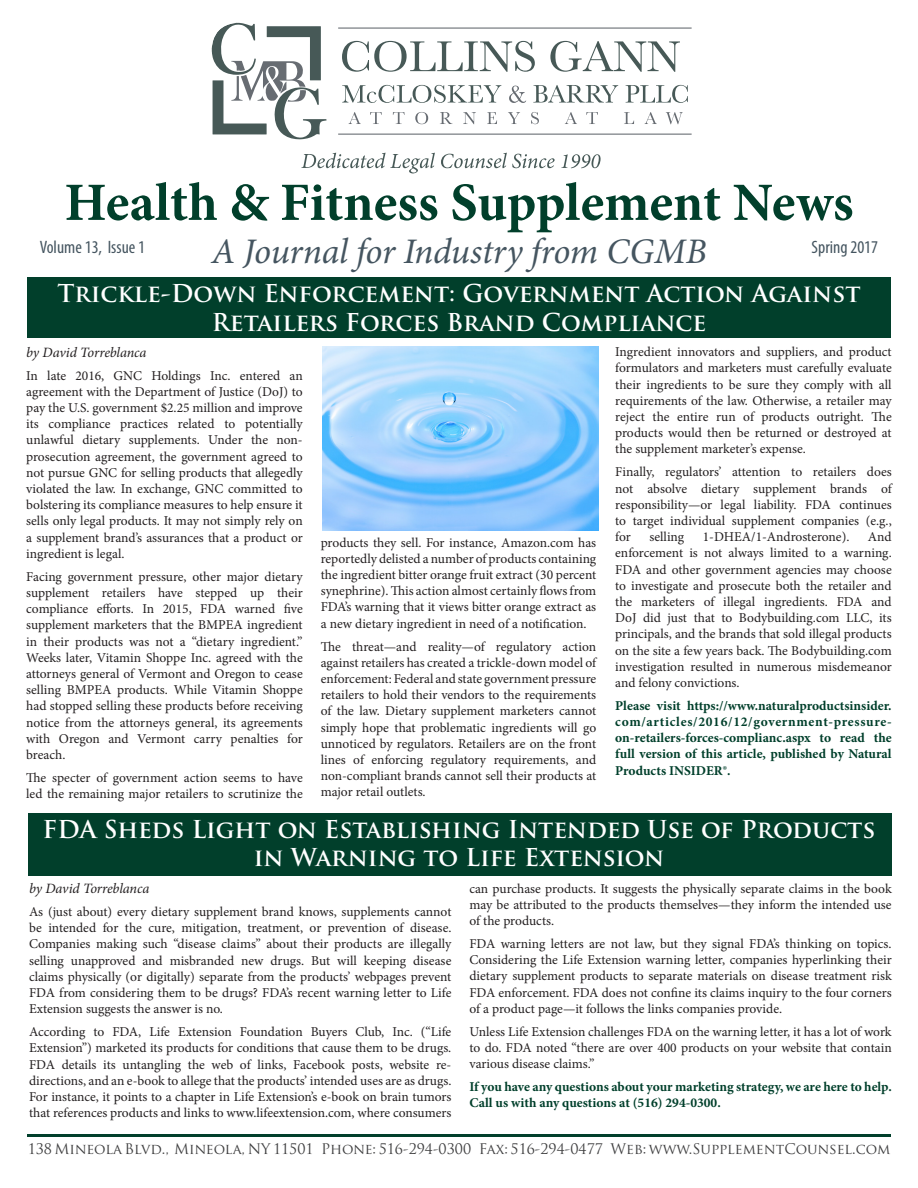
<style>
.page{position:relative;width:918px;height:1188px;background:#fff}
.page>*{position:absolute;margin:0;border:0;box-sizing:border-box;transform-origin:0 0}
.t1{font:700 54px "Minion Pro";letter-spacing:-.005em;color:#013f2b}
.t2{font:italic 36px "Minion Pro";letter-spacing:-.01em;color:#455560}
.t3{font:700 24px/28.8px "Trajan Pro";color:#fff;text-align:center}
.t4{font:condensed 18px "Myriad Pro";color:#455560}
.t5{font:14.25px "Trajan Pro";color:#3e3e3f}
.Paragraph_Style_1{font:italic 14.25px "Minion Pro";letter-spacing:-.01em;color:#231f20}
.Paragraph_Style_1-2{font:13.5px/16.2px "Minion Pro";color:#231f20;text-align:justify}
.Paragraph_Style_1-3{font:700 13.5px/16.2px "Minion Pro";color:#013f2b;text-align:justify}
</style>
<div class="page">
<div style="left:28px;top:814px;width:864px;height:62px;background:#013f2b"></div>
<div style="left:27px;top:277px;width:864px;height:61px;background:#013f2b"></div>
<hr style="left:27px;top:1134px;width:864px;height:3px;background:#013f2b">
<svg style="left:342px;top:41px;width:193px;height:31px"></svg>
<svg style="left:550px;top:41px;width:130px;height:31px"></svg>
<svg style="left:342px;top:85px;width:159px;height:18px"></svg>
<svg style="left:509px;top:86px;width:17px;height:17px"></svg>
<svg style="left:533px;top:85px;width:85px;height:18px"></svg>
<svg style="left:626px;top:85px;width:62px;height:18px"></svg>
<svg style="left:349px;top:112px;width:12px;height:12px"></svg>
<svg style="left:370px;top:112px;width:12px;height:12px"></svg>
<svg style="left:393px;top:112px;width:12px;height:12px"></svg>
<svg style="left:415px;top:112px;width:13px;height:12px"></svg>
<svg style="left:440px;top:112px;width:12px;height:12px"></svg>
<svg style="left:463px;top:112px;width:13px;height:12px"></svg>
<svg style="left:487px;top:112px;width:10px;height:12px"></svg>
<svg style="left:508px;top:112px;width:12px;height:12px"></svg>
<svg style="left:531px;top:112px;width:8px;height:12px"></svg>
<svg style="left:565px;top:112px;width:12px;height:12px"></svg>
<svg style="left:586px;top:112px;width:12px;height:12px"></svg>
<svg style="left:624px;top:112px;width:10px;height:12px"></svg>
<svg style="left:645px;top:112px;width:12px;height:12px"></svg>
<svg style="left:666px;top:112px;width:17px;height:12px"></svg>
<hr style="left:338px;top:28px;width:354px;height:1px;background:#676c72">
<hr style="left:338px;top:134px;width:354px;height:1px;background:#676c72">
<svg style="left:212px;top:23px;width:114px;height:117px"></svg>
<svg style="left:301px;top:153px;width:134px;height:20px"></svg>
<svg style="left:441px;top:153px;width:114px;height:15px"></svg>
<svg style="left:561px;top:154px;width:40px;height:14px"></svg>
<img style="left:322px;top:346px;width:277px;height:184px">
<p class="t1" style="left:64px;top:165px;width:791px">Health &amp; Fitness Supplement News</p>
<p class="t4" style="left:40px;top:236px;width:107px">Volume 13, Issue 1</p>
<p class="t2" style="left:211px;top:227px;width:497px">A Journal for Industry from CGMB</p>
<p class="t4" style="left:812px;top:236px;width:68px">Spring 2017</p>
<p class="t3" style="left:57px;top:279px;width:805px">Trickle-Down Enforcement: Government Action Against<br>Retailers Forces Brand Compliance</p>
<p class="Paragraph_Style_1" style="left:26px;top:342px;width:122px">by David Torreblanca</p>
<p class="Paragraph_Style_1-2" style="left:26px;top:367px;width:278px">In late 2016, GNC Holdings Inc. entered an agreement with the Department of Justice (DoJ) to pay the U.S. government $2.25 million and improve its compliance practices related to potentially unlawful dietary supplements. Under the non&shy;prosecution agreement, the government agreed to not pursue GNC for selling products that allegedly violated the law. In exchange, GNC committed to bolstering its compliance measures to help ensure it sells only legal products. It may not simply rely on a supplement brand’s assurances that a product or ingredient is legal.</p>
<p class="Paragraph_Style_1-2" style="left:26px;top:568px;width:278px">Facing government pressure, other major dietary supplement retailers have stepped up their compliance efforts. In 2015, FDA warned five supplement marketers that the BMPEA ingredient in their products was not a “dietary ingredient.” Weeks later, Vitamin Shoppe Inc. agreed with the attorneys general of Vermont and Oregon to cease selling BMPEA products. While Vitamin Shoppe had stopped selling these products before receiving notice from the attorneys general, its agreements with Oregon and Vermont carry penalties for breach.</p>
<p class="Paragraph_Style_1-2" style="left:26px;top:770px;width:278px">The specter of government action seems to have led the remaining major retailers to scrutinize the</p>
<p class="Paragraph_Style_1-2" style="left:321px;top:534px;width:277px">products they sell. For instance, Amazon.com has reportedly delisted a number of products containing the ingredient bitter orange fruit extract (30 percent synephrine). This action almost certainly flows from FDA’s warning that it views bitter orange extract as a new dietary ingredient in need of a notification.</p>
<p class="Paragraph_Style_1-2" style="left:321px;top:638px;width:277px">The threat—and reality—of regulatory action against retailers has created a trickle-down model of enforcement: Federal and state government pressure retailers to hold their vendors to the requirements of the law. Dietary supplement marketers cannot simply hope that problematic ingredients will go unnoticed by regulators. Retailers are on the front lines of enforcing regulatory requirements, and non-compliant brands cannot sell their products at major retail outlets.</p>
<p class="Paragraph_Style_1-2" style="left:615px;top:344px;width:278px">Ingredient innovators and suppliers, and product formulators and marketers must carefully evaluate their ingredients to be sure they comply with all requirements of the law. Otherwise, a retailer may reject the entire run of products outright. The products would then be returned or destroyed at the supplement marketer’s expense.</p>
<p class="Paragraph_Style_1-2" style="left:615px;top:464px;width:278px">Finally, regulators’ attention to retailers does not absolve dietary supplement brands of responsibility—or legal liability. FDA continues to target individual supplement companies (e.g., for</p>
<p class="Paragraph_Style_1-2" style="left:615px;top:529px;width:278px;text-indent:253px">And enforcement is not always limited to a warning.<br>FDA and other government agencies may choose to investigate and prosecute both the retailer and the marketers of illegal ingredients. FDA and DoJ did just that to Bodybuilding.com LLC, its principals, and the brands that sold illegal products on the site a few years back. The Bodybuilding.com investigation resulted in numerous misdemeanor and felony convictions.</p>
<p class="Paragraph_Style_1-3" style="left:615px;top:697px;width:278px">Please visit https://www.naturalproductsinsider. com/articles/2016/12/government-pressure&shy;on-retailers-forces-complianc.aspx to read the full version of this article, published by Natural Products INSIDER®.</p>
<p class="Paragraph_Style_1-2" style="left:649px;top:529px;width:36px">selling</p>
<p class="Paragraph_Style_1-2" style="left:703px;top:529px;width:148px">1-DHEA/1-Androsterone).</p>
<p class="t3" style="left:43px;top:815px;width:834px">FDA Sheds Light on Establishing Intended Use of Products in Warning to Life Extension</p>
<p class="Paragraph_Style_1" style="left:29px;top:879px;width:122px">by David Torreblanca</p>
<p class="Paragraph_Style_1-2" style="left:29px;top:904px;width:424px">As (just about) every dietary supplement brand knows, supplements cannot be intended for the cure, mitigation, treatment, or prevention of disease.<br>Companies making such “disease claims” about their products are illegally selling unapproved and misbranded new drugs. But will keeping disease claims physically (or digitally) separate from the products’ webpages prevent FDA from considering them to be drugs? FDA’s recent warning letter to Life Extension suggests the answer is no.</p>
<p class="Paragraph_Style_1-2" style="left:29px;top:1024px;width:424px">According to FDA, Life Extension Foundation Buyers Club, Inc. (“Life Extension”) marketed its products for conditions that cause them to be drugs.<br>FDA details its untangling the web of links, Facebook posts, website re&shy;directions, and an e-book to allege that the products’ intended uses are as drugs.<br>For instance, it points to a chapter in Life Extension’s e-book on brain tumors that references products and links to www.lifeextension.com, where consumers</p>
<p class="Paragraph_Style_1-2" style="left:469px;top:880px;width:424px">can purchase products. It suggests the physically separate claims in the book may be attributed to the products themselves—they inform the intended use of the products.</p>
<p class="Paragraph_Style_1-2" style="left:469px;top:936px;width:424px">FDA warning letters are not law, but they signal FDA’s thinking on topics.<br>Considering the Life Extension warning letter, companies hyperlinking their dietary supplement products to separate materials on disease treatment risk FDA enforcement. FDA does not confine its claims inquiry to the four corners of a product page—it follows the links companies provide.</p>
<p class="Paragraph_Style_1-2" style="left:469px;top:1023px;width:424px">Unless Life Extension challenges FDA on the warning letter, it has a lot of work to do. FDA noted “there are over 400 products on your website that contain various disease claims.”</p>
<p class="Paragraph_Style_1-3" style="left:469px;top:1078px;width:424px">If you have any questions about your marketing strategy, we are here to help.<br>Call us with any questions at (516) 294-0300.</p>
<p class="t5" style="left:28px;top:1140px;width:864px">138 Mineola Blvd., Mineola, NY 11501 Phone: 516-294-0300 Fax: 516-294-0477 Web: www.SupplementCounsel.com</p>
</div>
